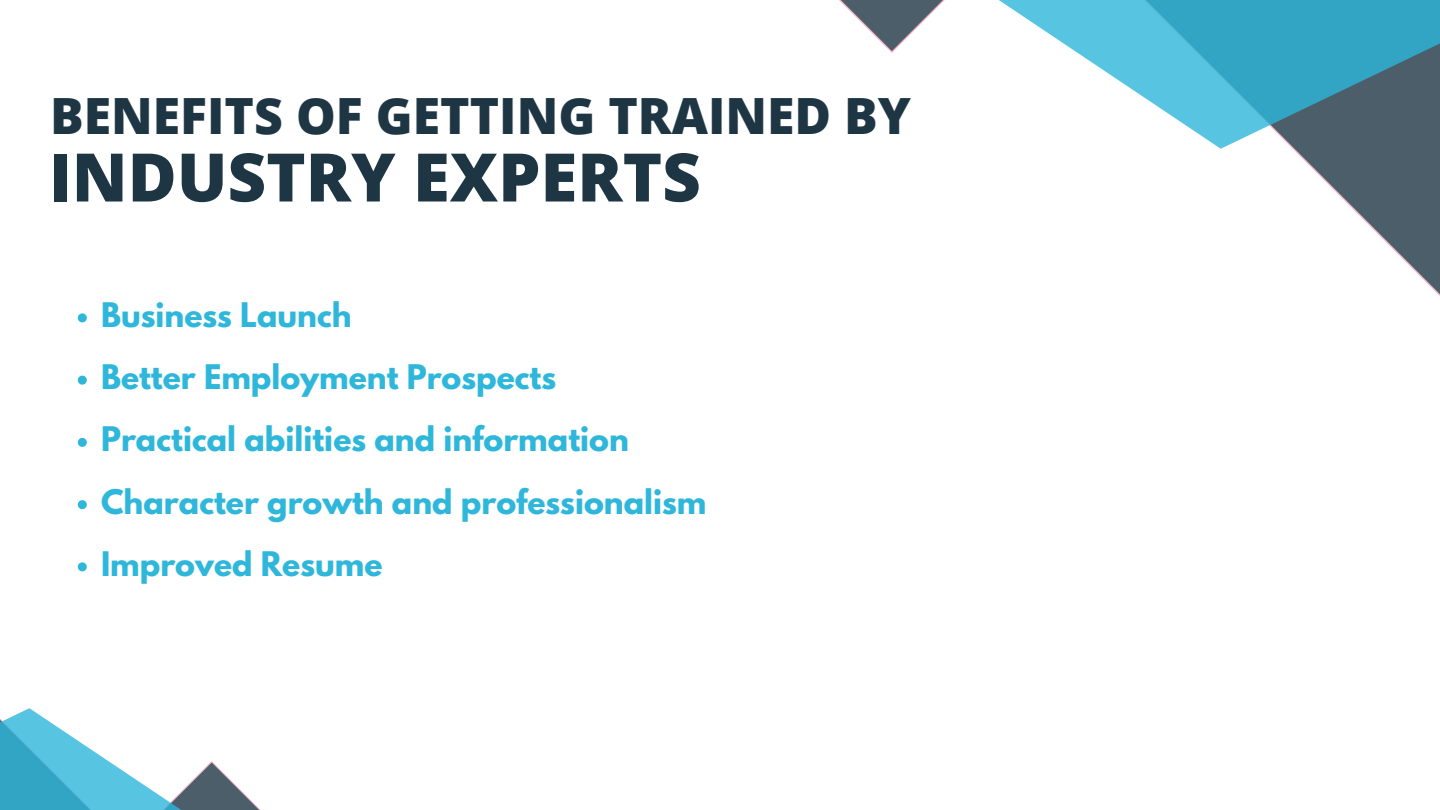
<style>
.page{position:relative;width:1440px;height:810px;background:#fff}
.page>*{position:absolute;margin:0;border:0;box-sizing:border-box;transform-origin:0 0}
.t1{font:800 67px "Open Sans";color:#1e3644}
.t2{font:800 50px "Open Sans";color:#1e3644}
.t3{font:700 30px/62.2px "League Spartan";color:#2eb7db}
</style>
<div class="page">
<svg style="left:1293px;top:149px;width:147px;height:147px"></svg>
<svg style="left:840px;top:0;width:600px;height:149px"></svg>
<svg style="left:0;top:708px;width:261px;height:102px"></svg>
<svg style="left:78px;top:313px;width:9px;height:9px"></svg>
<svg style="left:78px;top:376px;width:9px;height:9px"></svg>
<svg style="left:78px;top:438px;width:9px;height:9px"></svg>
<svg style="left:78px;top:500px;width:9px;height:9px"></svg>
<svg style="left:78px;top:562px;width:9px;height:9px"></svg>
<h2 class="t2" style="left:50px;top:80px;width:863px">BENEFITS OF GETTING TRAINED BY</h2>
<h1 class="t1" style="left:48px;top:130px;width:654px">INDUSTRY EXPERTS</h1>
<p class="t3" style="left:101px;top:288px;width:607px">Business Launch<br>Better Employment Prospects<br>Practical abilities and information<br>Character growth and professionalism<br>Improved Resume</p>
</div>
